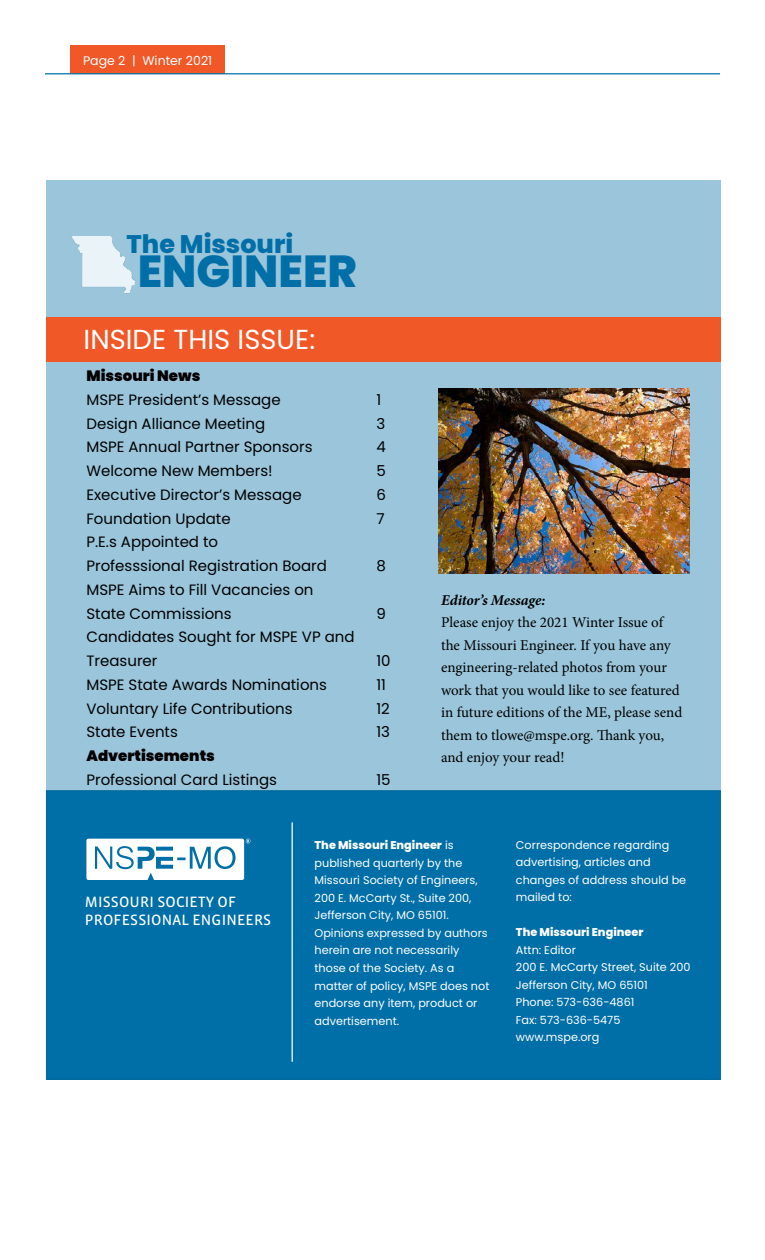
<style>
.page{position:relative;width:765px;height:1260px;background:#fff}
.page>*{position:absolute;margin:0;border:0;box-sizing:border-box;transform-origin:0 0}
.t1{font:800 44.75px "Poppins";color:#006fa7}
.t2{font:27.5px "Poppins";color:#fff}
.t3{font:800 25.38px "Poppins";color:#006fa7}
.t4{font:15.25px/18.4px "Vista Sans Reg";letter-spacing:.01em;color:#fff}
.t5{font:15px/23.8px "Poppins";color:#000}
.t6{font:15px/22.5px "Minion Pro";letter-spacing:-.005em;color:#000}
.t7{font:900 15px "Poppins";color:#000}
.t8{font:italic 700 15px "Minion Pro";letter-spacing:-.005em;color:#000}
.t9{font:12.5px "Poppins";color:#fff}
.t10{font:11.25px/17.5px "Poppins";color:#fff}
.t11{font:800 11.25px "Poppins";color:#fff}
.s1{font-weight:800}
</style>
<div class="page">
<div style="left:70px;top:45px;width:155px;height:28px;background:#f15827"></div>
<hr style="left:45px;top:73px;width:675px;height:1px;background:#006fa7">
<div style="left:46px;top:180px;width:675px;height:834px;background:#9ac5db"></div>
<div style="left:46px;top:790px;width:675px;height:290px;background:#006fa7;border:1px solid #006a9d"></div>
<div style="left:46px;top:317px;width:675px;height:45px;background:#f15827"></div>
<img style="left:72px;top:236px;width:64px;height:58px">
<img style="left:439px;top:388px;width:250px;height:186px">
<svg style="left:86px;top:839px;width:164px;height:41px;background:#cae1ec"></svg>
<hr style="left:292px;top:822px;width:1px;height:240px;background:#fff">
<p class="t9" style="left:83px;top:53px;width:131px">Page 2 | Winter 2021</p>
<h3 class="t3" style="left:127px;top:230px;width:168px">The Missouri</h3>
<h1 class="t1" style="left:138px;top:246px;width:221px">ENGINEER</h1>
<h2 class="t2" style="left:84px;top:323px;width:233px">INSIDE THIS ISSUE:</h2>
<h3 class="t7" style="left:86px;top:367px;width:116px">Missouri News</h3>
<h3 class="t5" style="left:86px;top:388px;width:196px">MSPE President’s Message</h3>
<h3 class="t5" style="left:376px;top:388px;width:6px">1</h3>
<h3 class="t5" style="left:86px;top:412px;width:180px">Design Alliance Meeting</h3>
<h3 class="t5" style="left:376px;top:412px;width:10px">3</h3>
<h3 class="t5" style="left:86px;top:435px;width:228px">MSPE Annual Partner Sponsors</h3>
<h3 class="t5" style="left:376px;top:435px;width:11px">4</h3>
<h3 class="t5" style="left:86px;top:459px;width:188px">Welcome New Members!</h3>
<h3 class="t5" style="left:376px;top:459px;width:11px">5</h3>
<h3 class="t5" style="left:86px;top:483px;width:217px">Executive Director’s Message</h3>
<h3 class="t5" style="left:376px;top:483px;width:11px">6</h3>
<h3 class="t5" style="left:86px;top:507px;width:146px">Foundation Update</h3>
<h3 class="t5" style="left:376px;top:507px;width:10px">7</h3>
<h3 class="t5" style="left:86px;top:530px;width:242px">P.E.s Appointed to<br>Professsional Registration Board</h3>
<h3 class="t5" style="left:376px;top:554px;width:11px">8</h3>
<h3 class="t5" style="left:86px;top:578px;width:229px">MSPE Aims to Fill Vacancies on<br>State Commissions</h3>
<h3 class="t5" style="left:86px;top:625px;width:270px">Candidates Sought for MSPE VP and<br>Treasurer</h3>
<h3 class="t5" style="left:376px;top:602px;width:11px">9</h3>
<h3 class="t5" style="left:376px;top:649px;width:16px">10</h3>
<h3 class="t5" style="left:86px;top:673px;width:242px">MSPE State Awards Nominations</h3>
<h3 class="t5" style="left:376px;top:673px;width:11px">11</h3>
<h3 class="t5" style="left:86px;top:697px;width:208px">Voluntary Life Contributions</h3>
<h3 class="t5" style="left:376px;top:697px;width:15px">12</h3>
<h3 class="t5" style="left:86px;top:720px;width:93px">State Events</h3>
<h3 class="t5" style="left:376px;top:720px;width:15px">13</h3>
<h3 class="t7" style="left:86px;top:747px;width:130px">Advertisements</h3>
<h3 class="t5" style="left:86px;top:768px;width:192px">Professional Card Listings</h3>
<h3 class="t5" style="left:376px;top:768px;width:16px">15</h3>
<h3 class="t8" style="left:441px;top:589px;width:106px">Editor’s Message:</h3>
<p class="t6" style="left:441px;top:611px;width:243px">Please enjoy the 2021 Winter Issue of the Missouri Engineer. If you have any engineering-related photos from your work that you would like to see featured in future editions of the ME, please send them to tlowe@mspe.org. Thank you, and enjoy your read!</p>
<p class="t10" style="left:315px;top:837px;width:176px"><span class="s1">The Missouri Engineer</span> is published quarterly by the<br>Missouri Society of Engineers,<br>200 E. McCarty St., Suite 200,<br>Jefferson City, MO 65101.<br>Opinions expressed by authors herein are not necessarily those of the Society. As a matter of policy, MSPE does not endorse any item, product or advertisement.</p>
<p class="t10" style="left:516px;top:836px;width:172px">Correspondence regarding advertising, articles and changes of address should be mailed to:</p>
<h3 class="t4" style="left:258px;top:842px;width:188px">MISSOURI SOCIETY OF<br>PROFESSIONAL ENGINEERS</h3>
<h3 class="t4" style="left:85px;top:893px;width:188px">MISSOURI SOCIETY OF<br>PROFESSIONAL ENGINEERS</h3>
<p class="t11" style="left:516px;top:926px;width:129px">The Missouri Engineer</p>
<p class="t10" style="left:516px;top:941px;width:176px">Attn: Editor<br>200 E. McCarty Street, Suite 200<br>Jefferson City, MO 65101<br>Phone: 573-636-4861<br>Fax: 573-636-5475 www.mspe.org</p>
</div>
